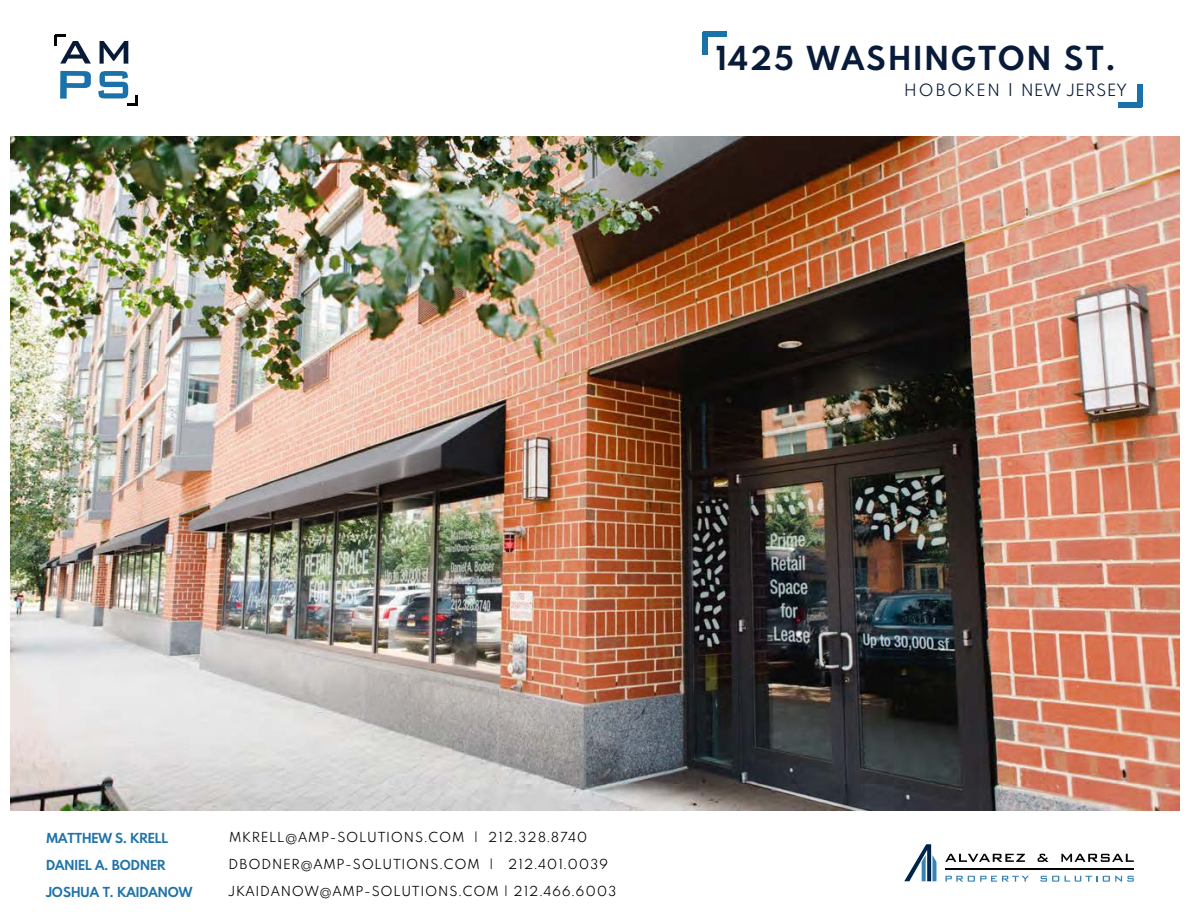
<style>
.page{position:relative;width:1188px;height:918px;background:#fff}
.page>*{position:absolute;margin:0;border:0;box-sizing:border-box;transform-origin:0 0}
.t1{font:700 32.25px "Spartan MB";letter-spacing:.075em;color:#081b38}
.t2{font:16.5px "Spartan MB";letter-spacing:.075em;color:#081b38}
.t3{font:13.5px/26.7px "Spartan MB";letter-spacing:.1em;color:#000}
.t4{font:700 13.5px/26.8px "Spartan MB";color:#1f73a8}
</style>
<div class="page">
<svg style="left:945px;top:876px;width:84px;height:6px"></svg>
<svg style="left:1040px;top:876px;width:19px;height:6px"></svg>
<svg style="left:1065px;top:876px;width:32px;height:6px"></svg>
<svg style="left:1103px;top:876px;width:31px;height:6px"></svg>
<svg style="left:904px;top:844px;width:32px;height:37px"></svg>
<hr style="left:945px;top:868px;width:189px;height:1px;background:#040503">
<svg style="left:945px;top:854px;width:80px;height:8px"></svg>
<svg style="left:1038px;top:854px;width:11px;height:8px"></svg>
<svg style="left:1061px;top:854px;width:73px;height:8px"></svg>
<svg style="left:100px;top:41px;width:28px;height:23px"></svg>
<svg style="left:60px;top:71px;width:31px;height:28px"></svg>
<svg style="left:55px;top:35px;width:36px;height:29px"></svg>
<svg style="left:98px;top:71px;width:40px;height:35px"></svg>
<div style="left:703px;top:32px;width:23px;height:5px;background:#1a73a8"></div>
<div style="left:702px;top:32px;width:6px;height:22px;background:#1a73a8"></div>
<div style="left:1119px;top:102px;width:23px;height:6px;background:#1a73a8"></div>
<div style="left:1137px;top:85px;width:6px;height:22px;background:#1a73a8"></div>
<img style="left:10px;top:137px;width:1169px;height:673px">
<h1 class="t1" style="left:715px;top:35px;width:402px">1425 WASHINGTON ST.</h1>
<p class="t2" style="left:905px;top:79px;width:223px">HOBOKEN | NEW JERSEY</p>
<p class="t4" style="left:46px;top:824px;width:148px">MATTHEW S. KRELL<br>DANIEL A. BODNER<br>JOSHUA T. KAIDANOW</p>
<p class="t3" style="left:229px;top:823px;width:389px">MKRELL@AMP-SOLUTIONS.COM | 212.328.8740<br>DBODNER@AMP-SOLUTIONS.COM | 212.401.0039<br>JKAIDANOW@AMP-SOLUTIONS.COM | 212.466.6003</p>
</div>
